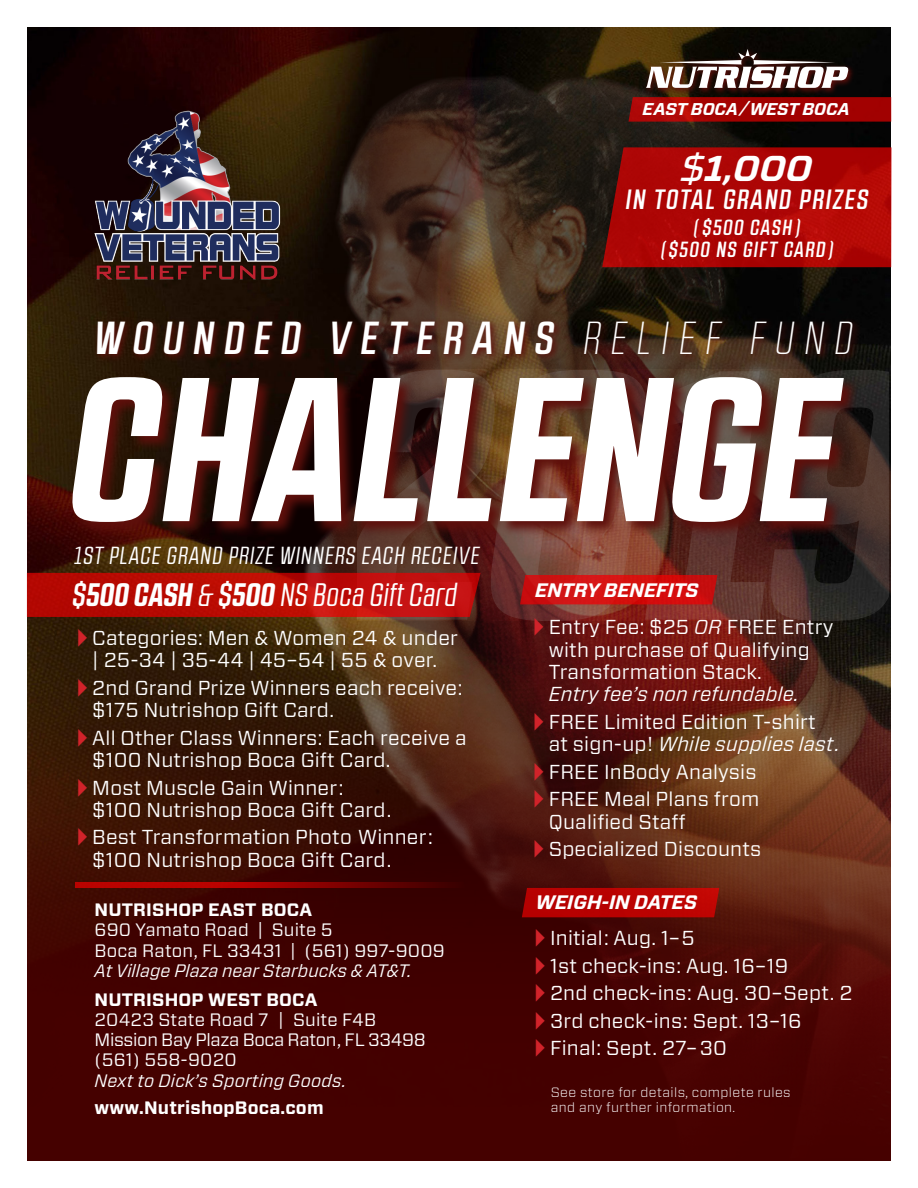
<style>
.page{position:relative;width:918px;height:1188px;background:#fff}
.page>*{position:absolute;margin:0;border:0;box-sizing:border-box;transform-origin:0 0}
.t1{font:italic 700 354.75px "RB No 2.1 a";color:#fff}
.t2{font:italic 700 204.6px "RB No 2.1 a";letter-spacing:.02em;color:#fff}
.t3{font:italic 500 46.2px "RB No 2.1 a";letter-spacing:.235em;color:#fff}
.t4{font:italic 700 35.85px "RB No 3.1";color:#fff}
.t5{font:italic 32.55px "RB No 2.1 a";letter-spacing:.02em;color:#fff}
.t6{font:italic 500 27.9px "RB No 2.1 a";letter-spacing:.08em;color:#fff}
.t7{font:italic 24.6px "RB No 2.1 a";letter-spacing:.06em;color:#fff}
.t8{font:italic 500 21.9px "RB No 2.1 a";letter-spacing:.08em;color:#fff}
.t9{font:20.25px/22.4px "Forza";letter-spacing:.01em;color:#fff}
.t10{font:italic 700 19.5px "Forza";letter-spacing:-.005em;color:#fff}
.t11{font:18px "Forza";letter-spacing:.01em;color:#fff}
.t12{font:italic 18px "Forza";color:#fff}
.t13{font:700 18px "Forza";letter-spacing:.01em;color:#fff}
.t14{font:18px "Forza";letter-spacing:-.02em;color:#fff}
.t15{font:italic 700 17.1px "Forza";letter-spacing:-.005em;color:#fff}
.t16{font:300 13.5px/15.8px "Forza";letter-spacing:.03em;color:#fff}
.s1{font-weight:500}
.s2{font-weight:400}
.s3{font-weight:300}
.s4{font-weight:700}
.s5{font-family:"European Pi Three";color:#d1232a}
.s6{font-style:italic}
</style>
<div class="page">
<img style="left:27px;top:27px;width:864px;height:1134px">
<img style="left:287px;top:61px;width:604px;height:1100px">
<svg style="left:94px;top:318px;width:767px;height:45px;background:#371c0f"></svg>
<svg style="left:70px;top:375px;width:790px;height:164px;background:#4c170f"></svg>
<svg style="left:520px;top:575px;width:197px;height:29px;background:#cb0d0b"></svg>
<svg style="left:522px;top:888px;width:197px;height:29px;background:#b70301"></svg>
<svg style="left:75px;top:882px;width:390px;height:6px;background:#930100"></svg>
<svg style="left:26px;top:573px;width:455px;height:44px;background:#bb0e08"></svg>
<img style="left:88px;top:106px;width:197px;height:178px">
<svg style="left:602px;top:147px;width:290px;height:120px;background:#a70605"></svg>
<svg style="left:628px;top:97px;width:264px;height:25px;background:#a20403"></svg>
<svg style="left:644px;top:47px;width:211px;height:48px;background:#1e0e05"></svg>
<svg style="left:646px;top:49px;width:203px;height:39px"></svg>
<p class="t15" style="left:643px;top:97px;width:209px">EAST BOCA <span class="s1">/</span>WEST BOCA</p>
<p class="t4" style="left:682px;top:140px;width:132px"><span class="s2">$</span>1,000</p>
<p class="t6" style="left:626px;top:184px;width:244px">IN TOTAL GRAND PRIZES</p>
<p class="t8" style="left:694px;top:215px;width:108px">($500 CASH)</p>
<p class="t8" style="left:661px;top:237px;width:173px">($500 NS GIFT CARD)</p>
<p class="t3" style="left:94px;top:311px;width:759px">WOUNDED VETERANS <span class="s3">RELIEF FUND</span></p>
<p class="t2" style="left:67px;top:329px;width:766px">CHALLENGE</p>
<h1 class="t1" style="left:343px;top:287px;width:565px">2019</h1>
<p class="t7" style="left:74px;top:542px;width:406px">1ST PLACE GRAND PRIZE WINNERS EACH RECEIVE</p>
<p class="t5" style="left:72px;top:576px;width:385px"><span class="s1">$</span><span class="s4">500 CASH</span> &amp; <span class="s1">$</span><span class="s4">500</span> NS Boca Gift Card</p>
<p class="t10" style="left:535px;top:577px;width:165px">ENTRY BENEFITS</p>
<p class="t9" style="left:549px;top:616px;width:286px;text-indent:-15px"><span class="s5">A</span> Entry Fee: $25 <span class="s6">OR</span> FREE Entry with purchase of Qualifying<br>Transformation Stack.<br><span class="s6">Entry fee’s non refundable.</span></p>
<p class="t9" style="left:549px;top:710px;width:293px;text-indent:-15px"><span class="s5">A</span> FREE Limited Edition T-shirt at sign-up! <span class="s6">While supplies last.</span></p>
<p class="t9" style="left:534px;top:760px;width:224px"><span class="s5">A</span> FREE InBody Analysis</p>
<p class="t9" style="left:549px;top:788px;width:212px;text-indent:-15px"><span class="s5">A</span> FREE Meal Plans from<br>Qualified Staff</p>
<p class="t9" style="left:534px;top:838px;width:229px"><span class="s5">A</span> Specialized Discounts</p>
<p class="t9" style="left:77px;top:626px;width:382px;text-align:center"><span class="s5">A</span> Categories: Men &amp; Women 24 &amp; under | 25-34 | 35-44 | 45–54 | 55 &amp; over.</p>
<p class="t9" style="left:92px;top:676px;width:372px;text-indent:-15px"><span class="s5">A</span> 2nd Grand Prize Winners each receive: $175 Nutrishop Gift Card.</p>
<p class="t9" style="left:92px;top:726px;width:376px;text-indent:-15px"><span class="s5">A</span> All Other Class Winners: Each receive a $100 Nutrishop Boca Gift Card.</p>
<p class="t9" style="left:92px;top:776px;width:301px;text-indent:-15px"><span class="s5">A</span> Most Muscle Gain Winner: $100 Nutrishop Boca Gift Card.</p>
<p class="t9" style="left:92px;top:826px;width:342px;text-indent:-15px"><span class="s5">A</span> Best Transformation Photo Winner: $100 Nutrishop Boca Gift Card.</p>
<p class="t13" style="left:95px;top:898px;width:219px">NUTRISHOP EAST BOCA</p>
<p class="t11" style="left:95px;top:918px;width:240px">690 Yamato Road | Suite 5</p>
<p class="t11" style="left:95px;top:938px;width:352px">Boca Raton, FL 33431 | (561) 997-9009</p>
<p class="t12" style="left:95px;top:958px;width:318px">At Village Plaza near Starbucks &amp; AT&amp;T.</p>
<p class="t13" style="left:95px;top:988px;width:225px">NUTRISHOP WEST BOCA</p>
<p class="t11" style="left:95px;top:1008px;width:283px">20423 State Road 7 | Suite F4B</p>
<p class="t14" style="left:95px;top:1028px;width:333px">Mission Bay Plaza Boca Raton, FL 33498</p>
<p class="t11" style="left:95px;top:1048px;width:144px">(561) 558-9020</p>
<p class="t12" style="left:95px;top:1068px;width:253px">Next to Dick’s Sporting Goods.</p>
<p class="t13" style="left:95px;top:1095px;width:231px">www.NutrishopBoca.com</p>
<p class="t10" style="left:536px;top:889px;width:163px">WEIGH-IN DATES</p>
<p class="t9" style="left:535px;top:927px;width:161px"><span class="s5">A</span> Initial: Aug. 1–5</p>
<p class="t9" style="left:535px;top:954px;width:255px"><span class="s5">A</span> 1st check-ins: Aug. 16–19</p>
<p class="t9" style="left:535px;top:982px;width:319px"><span class="s5">A</span> 2nd check-ins: Aug. 30–Sept. 2</p>
<p class="t9" style="left:535px;top:1009px;width:268px"><span class="s5">A</span> 3rd check-ins: Sept. 13–16</p>
<p class="t9" style="left:535px;top:1037px;width:193px"><span class="s5">A</span> Final: Sept. 27–30</p>
<p class="t16" style="left:551px;top:1084px;width:241px">See store for details, complete rules and any further information.</p>
</div>
